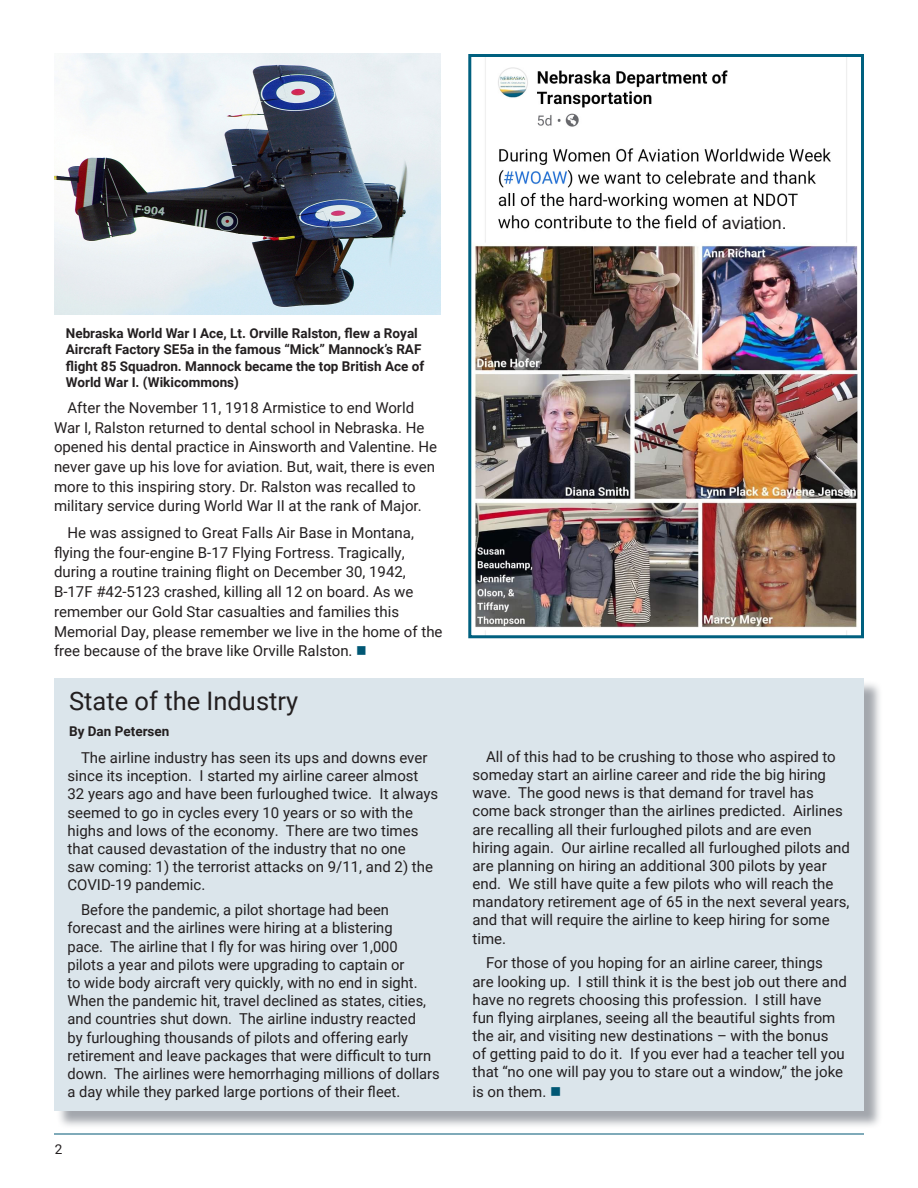
<style>
.page{position:relative;width:918px;height:1188px;background:#fff}
.page>*{position:absolute;margin:0;border:0;box-sizing:border-box;transform-origin:0 0}
.Headline_2{font:25.5px "Roboto";color:#231f20}
.t1{font:17.25px "Arial";color:#231f20}
.Body_Text{font:15px/18.1px "Roboto";color:#231f20}
.Byline{font:700 13.5px/16.2px "Roboto";color:#231f20}
.t2{font:13.5px "Roboto";color:#231f20}
.s1{color:#005774}
</style>
<div class="page">
<hr style="left:54px;top:1134px;width:810px;height:1px;background:#005774">
<img style="left:54px;top:54px;width:387px;height:261px">
<div style="left:56px;top:680px;width:827px;height:449px;background:#858a92;opacity:.75"></div>
<div style="left:54px;top:678px;width:810px;height:433px;background:#dbe5eb"></div>
<img style="left:474px;top:58px;width:384px;height:576px">
<div style="left:468px;top:54px;width:396px;height:584px;border:3px solid #00607f"></div>
<div style="left:722px;top:212px;width:110px;height:21px;background:#fff"></div>
<p class="t1" style="left:722px;top:211px;width:66px">aviation.</p>
<p class="Byline" style="left:66px;top:325px;width:360px">Nebraska World War I Ace, Lt. Orville Ralston, flew a Royal Aircraft Factory SE5a in the famous “Mick” Mannock’s RAF flight 85 Squadron. Mannock became the top British Ace of World War I. (Wikicommons)</p>
<p class="Body_Text" style="left:54px;top:397px;width:385px;line-height:19.8px;text-indent:14px">After the November 11, 1918 Armistice to end World War I, Ralston returned to dental school in Nebraska. He opened his dental practice in Ainsworth and Valentine. He never gave up his love for aviation. But, wait, there is even more to this inspiring story. Dr. Ralston was recalled to military service during World War II at the rank of Major.</p>
<p class="Body_Text" style="left:54px;top:522px;width:390px;line-height:19.8px;text-indent:14px">He was assigned to Great Falls Air Base in Montana, flying the four-engine B-17 Flying Fortress. Tragically, during a routine training flight on December 30, 1942, B-17F #42-5123 crashed, killing all 12 on board. As we remember our Gold Star casualties and families this Memorial Day, please remember we live in the home of the free because of the brave like Orville Ralston. <span class="s1">■</span></p>
<p class="Headline_2" style="left:69px;top:683px;width:231px">State of the Industry</p>
<p class="Byline" style="left:69px;top:722px;width:102px">By Dan Petersen</p>
<p class="Body_Text" style="left:68px;top:748px;width:372px;text-indent:14px">The airline industry has seen its ups and downs ever since its inception. I started my airline career almost 32 years ago and have been furloughed twice. It always seemed to go in cycles every 10 years or so with the highs and lows of the economy. There are two times that caused devastation of the industry that no one<br>saw coming: 1) the terrorist attacks on 9/11, and 2) the COVID-19 pandemic.</p>
<p class="Body_Text" style="left:68px;top:900px;width:374px;text-indent:14px">Before the pandemic, a pilot shortage had been forecast and the airlines were hiring at a blistering<br>pace. The airline that I fly for was hiring over 1,000<br>pilots a year and pilots were upgrading to captain or<br>to wide body aircraft very quickly, with no end in sight.<br>When the pandemic hit, travel declined as states, cities, and countries shut down. The airline industry reacted<br>by furloughing thousands of pilots and offering early retirement and leave packages that were difficult to turn down. The airlines were hemorrhaging millions of dollars a day while they parked large portions of their fleet.</p>
<p class="t2" style="left:55px;top:1140px;width:9px">2</p>
<p class="Body_Text" style="left:472px;top:747px;width:379px;text-indent:14px">All of this had to be crushing to those who aspired to someday start an airline career and ride the big hiring wave. The good news is that demand for travel has come back stronger than the airlines predicted. Airlines are recalling all their furloughed pilots and are even hiring again. Our airline recalled all furloughed pilots and are planning on hiring an additional 300 pilots by year end. We still have quite a few pilots who will reach the mandatory retirement age of 65 in the next several years, and that will require the airline to keep hiring for some time.</p>
<p class="Body_Text" style="left:472px;top:954px;width:376px;text-indent:14px">For those of you hoping for an airline career, things are looking up. I still think it is the best job out there and have no regrets choosing this profession. I still have<br>fun flying airplanes, seeing all the beautiful sights from the air, and visiting new destinations – with the bonus<br>of getting paid to do it. If you ever had a teacher tell you that “no one will pay you to stare out a window,” the joke</p>
<p class="Body_Text" style="left:472px;top:1082px;width:90px">is on them. <span class="s1">■</span></p>
</div>
